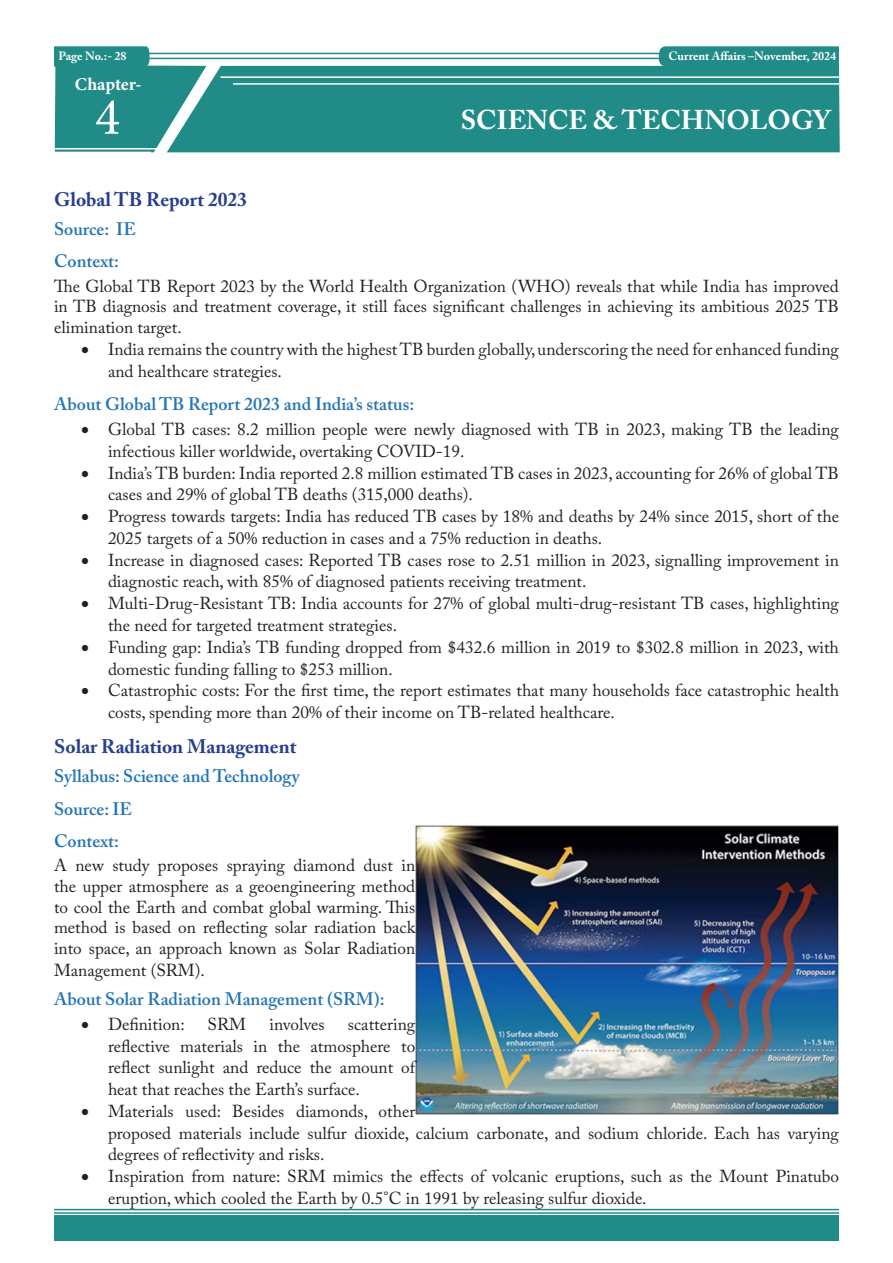
<style>
.page{position:relative;width:893px;height:1263px;background:#fff}
.page>*{position:absolute;margin:0;border:0;box-sizing:border-box;transform-origin:0 0}
.t1{font:52.5px "Minion Pro";color:#fff}
.Chapter_Name{font:700 27px "Adobe Caslon Pro";color:#fff}
.Main_Heading{font:700 19.5px "Adobe Caslon Pro";color:#253f8e}
.Sub_heading{font:600 18px "Adobe Caslon Pro";color:#2374b6}
.t2{font:700 18px "Minion Pro";letter-spacing:-.005em;color:#fff}
.Paragraph{font:17.25px/21.8px "Adobe Caslon Pro";color:#231f20}
.t3{font:700 12px "Adobe Caslon Pro";color:#fff}
</style>
<div class="page">
<hr style="left:148px;top:53px;width:691px;height:1px;background:#208b87">
<hr style="left:148px;top:58px;width:690px;height:1px;background:#208b87">
<div style="left:659px;top:46px;width:180px;height:20px;background:#208b87"></div>
<hr style="left:54px;top:1209px;width:785px;height:1px;background:#208b87">
<hr style="left:54px;top:1212px;width:785px;height:2px;background:#208b87">
<div style="left:54px;top:1215px;width:785px;height:26px;background:#208b87"></div>
<img style="left:416px;top:825px;width:423px;height:289px">
<div style="left:206px;top:66px;width:634px;height:86px;background:#208b87"></div>
<svg style="left:54px;top:46px;width:152px;height:106px;background:#3d9a96"></svg>
<hr style="left:53px;top:148px;width:104px;height:2px;background:#fff">
<hr style="left:220px;top:76px;width:620px;height:2px;background:#fff">
<hr style="left:233px;top:83px;width:606px;height:2px;background:#fff">
<p class="t3" style="left:59px;top:49px;width:70px">Page No.:- 28</p>
<p class="t3" style="left:668px;top:49px;width:169px">Current Affairs –November, 2024</p>
<p class="t2" style="left:75px;top:72px;width:68px">Chapter-</p>
<p class="t1" style="left:95px;top:82px;width:27px">4</p>
<p class="Chapter_Name" style="left:461px;top:104px;width:371px">SCIENCE &amp; TECHNOLOGY</p>
<p class="Main_Heading" style="left:54px;top:188px;width:195px">Global TB Report 2023</p>
<p class="Sub_heading" style="left:54px;top:218px;width:83px">Source: IE</p>
<p class="Sub_heading" style="left:54px;top:251px;width:67px">Context:</p>
<p class="Paragraph" style="left:54px;top:275px;width:786px;line-height:20.7px;text-align:justify">The Global TB Report 2023 by the World Health Organization (WHO) reveals that while India has improved in TB diagnosis and treatment coverage, it still faces significant challenges in achieving its ambitious 2025 TB elimination target.</p>
<p class="Paragraph" style="left:108px;top:338px;width:732px;text-indent:-27px">• India remains the country with the highest TB burden globally, underscoring the need for enhanced funding and healthcare strategies.</p>
<p class="Sub_heading" style="left:54px;top:393px;width:362px">About Global TB Report 2023 and India’s status:</p>
<p class="Paragraph" style="left:108px;top:418px;width:732px;text-indent:-27px">• Global TB cases: 8.2 million people were newly diagnosed with TB in 2023, making TB the leading infectious killer worldwide, overtaking COVID-19.</p>
<p class="Paragraph" style="left:108px;top:462px;width:732px;text-indent:-27px">• India’s TB burden: India reported 2.8 million estimated TB cases in 2023, accounting for 26% of global TB cases and 29% of global TB deaths (315,000 deaths).</p>
<p class="Paragraph" style="left:108px;top:505px;width:732px;text-indent:-27px">• Progress towards targets: India has reduced TB cases by 18% and deaths by 24% since 2015, short of the<br>2025 targets of a 50% reduction in cases and a 75% reduction in deaths.</p>
<p class="Paragraph" style="left:108px;top:549px;width:732px;text-indent:-27px">• Increase in diagnosed cases: Reported TB cases rose to 2.51 million in 2023, signalling improvement in diagnostic reach, with 85% of diagnosed patients receiving treatment.</p>
<p class="Paragraph" style="left:108px;top:592px;width:732px;text-indent:-27px">• Multi-Drug-Resistant TB: India accounts for 27% of global multi-drug-resistant TB cases, highlighting the need for targeted treatment strategies.</p>
<p class="Paragraph" style="left:108px;top:636px;width:732px;text-indent:-27px">• Funding gap: India’s TB funding dropped from $432.6 million in 2019 to $302.8 million in 2023, with domestic funding falling to $253 million.</p>
<p class="Paragraph" style="left:108px;top:679px;width:732px;text-indent:-27px">• Catastrophic costs: For the first time, the report estimates that many households face catastrophic health costs, spending more than 20% of their income on TB-related healthcare.</p>
<p class="Main_Heading" style="left:54px;top:735px;width:244px">Solar Radiation Management</p>
<p class="Sub_heading" style="left:54px;top:765px;width:247px">Syllabus: Science and Technology</p>
<p class="Sub_heading" style="left:54px;top:798px;width:79px">Source: IE</p>
<p class="Sub_heading" style="left:54px;top:830px;width:67px">Context:</p>
<p class="Paragraph" style="left:54px;top:855px;width:363px;line-height:20.9px;text-align:justify">A new study proposes spraying diamond dust in the upper atmosphere as a geoengineering method to cool the Earth and combat global warming. This method is based on reflecting solar radiation back into space, an approach known as Solar Radiation Management (SRM).</p>
<p class="Sub_heading" style="left:54px;top:988px;width:332px">About Solar Radiation Management (SRM):</p>
<p class="Paragraph" style="left:81px;top:1013px;width:105px">• Definition:</p>
<p class="Paragraph" style="left:208px;top:1013px;width:40px">SRM</p>
<p class="Paragraph" style="left:269px;top:1013px;width:57px">involves</p>
<p class="Paragraph" style="left:108px;top:1013px;width:309px;text-align:justify;text-indent:240px">scattering reflective materials in the atmosphere to reflect sunlight and reduce the amount of heat that reaches the Earth’s surface.</p>
<p class="Paragraph" style="left:108px;top:1100px;width:732px;text-indent:-27px">• Materials used: Besides diamonds, other<br>proposed materials include sulfur dioxide, calcium carbonate, and sodium chloride. Each has varying degrees of reflectivity and risks.</p>
<p class="Paragraph" style="left:108px;top:1165px;width:732px;text-indent:-27px">• Inspiration from nature: SRM mimics the effects of volcanic eruptions, such as the Mount Pinatubo eruption, which cooled the Earth by 0.5°C in 1991 by releasing sulfur dioxide.</p>
</div>
